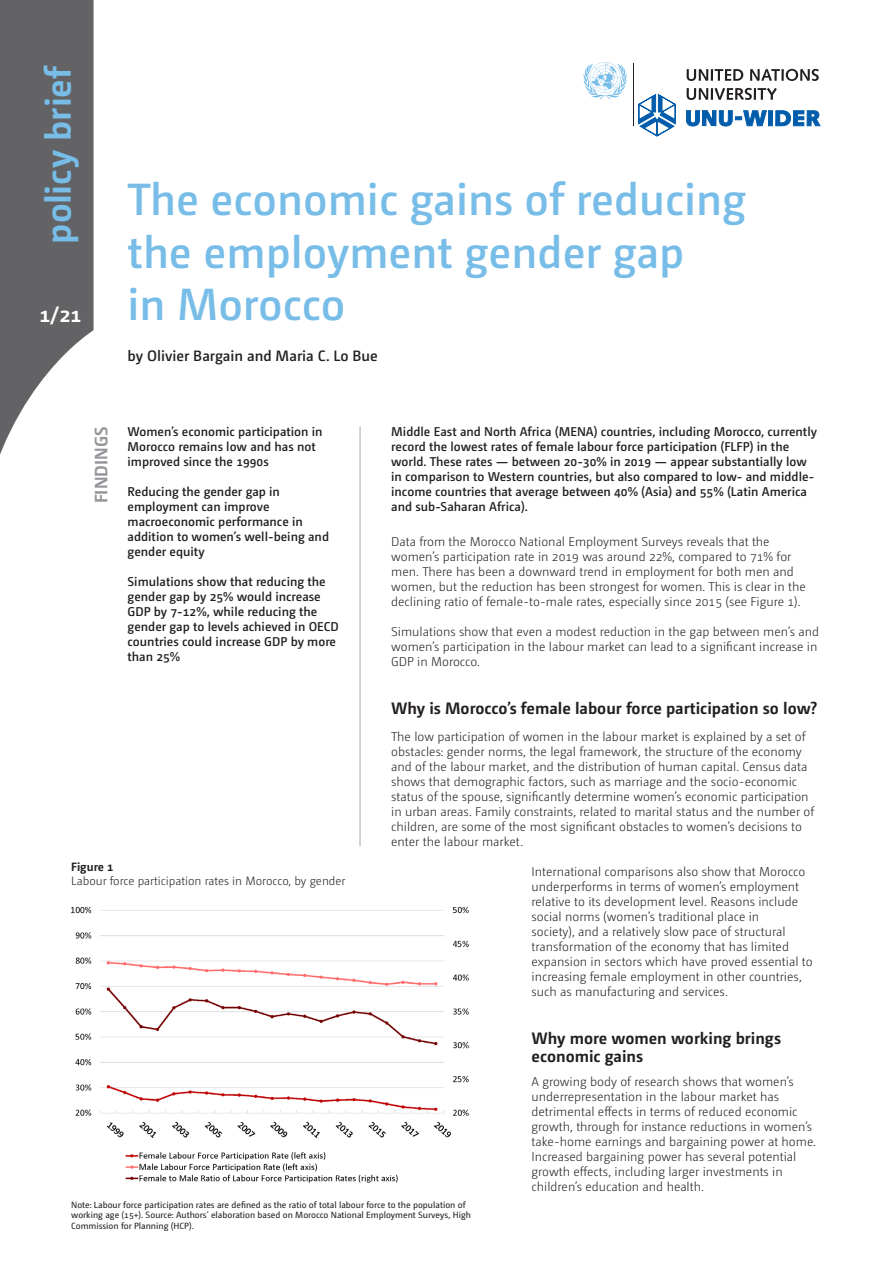
<style>
.page{position:relative;width:893px;height:1263px;background:#fff}
.page>*{position:absolute;margin:0;border:0;box-sizing:border-box;transform-origin:0 0}
.t1{font:600 45px/52.5px "Camingo Dos";color:#78bde8}
.t2{font:700 36px "Camingo Dos";color:#78bde8}
.t3{font:700 21px "Camingo Dos";color:#fff}
.KEY_FINDINGS{font:700 18px "Camingo Dos";color:#939598}
.Heading_1{font:700 16.5px/18px "Camingo Dos";color:#231f20}
.Author{font:600 15px "Camingo Dos";color:#231f20}
.Body{font:300 12.75px/15px "Camingo Dos";color:#231f20}
.INTRO{font:600 12.75px/15px "Camingo Dos";color:#231f20}
.Figure_title{font:300 12px "Camingo Dos";color:#231f20}
.Figure{font:700 12px "Camingo Dos";color:#231f20}
.small_text{font:9px/10.8px "Camingo Dos";color:#231f20}
</style>
<div class="page">
<hr style="left:360px;top:426px;width:1px;height:420px;background:#a8a9ad">
<hr style="left:633px;top:64px;width:1px;height:62px;background:#231f20">
<svg style="left:584px;top:62px;width:43px;height:37px"></svg>
<svg style="left:638px;top:93px;width:38px;height:43px"></svg>
<svg style="left:686px;top:68px;width:135px;height:59px"></svg>
<svg style="left:0;top:0;width:94px;height:454px;fill:#636366"></svg>
<img style="left:71px;top:906px;width:398px;height:277px">
<p class="t2" style="left:36px;top:244px;width:179px;rotate:-90deg">policy brief</p>
<p class="t3" style="left:39px;top:302px;width:44px">1/21</p>
<p class="t1" style="left:128px;top:173px;width:620px">The economic gains of reducing the employment gender gap<br>in Morocco</p>
<p class="Author" style="left:128px;top:347px;width:252px">by Olivier Bargain and Maria C. Lo Bue</p>
<p class="KEY_FINDINGS" style="left:90px;top:503px;width:79px;rotate:-90deg">FINDINGS</p>
<p class="INTRO" style="left:128px;top:424px;width:197px">Women’s economic participation in<br>Morocco remains low and has not improved since the 1990s</p>
<p class="INTRO" style="left:128px;top:484px;width:203px">Reducing the gender gap in employment can improve macroeconomic performance in addition to women’s well-being and gender equity</p>
<p class="INTRO" style="left:128px;top:574px;width:213px">Simulations show that reducing the gender gap by 25% would increase<br>GDP by 7-12%, while reducing the gender gap to levels achieved in OECD countries could increase GDP by more than 25%</p>
<p class="INTRO" style="left:391px;top:424px;width:427px">Middle East and North Africa (MENA) countries, including Morocco, currently record the lowest rates of female labour force participation (FLFP) in the world. These rates — between 20-30% in 2019 — appear substantially low in comparison to Western countries, but also compared to low- and middle&shy;income countries that average between 40% (Asia) and 55% (Latin America and sub-Saharan Africa).</p>
<p class="Body" style="left:391px;top:534px;width:416px">Data from the Morocco National Employment Surveys reveals that the women’s participation rate in 2019 was around 22%, compared to 71% for men. There has been a downward trend in employment for both men and women, but the reduction has been strongest for women. This is clear in the declining ratio of female-to-male rates, especially since 2015 (see Figure 1).</p>
<p class="Body" style="left:391px;top:624px;width:429px">Simulations show that even a modest reduction in the gap between men’s and women’s participation in the labour market can lead to a significant increase in<br>GDP in Morocco.</p>
<p class="Heading_1" style="left:391px;top:699px;width:428px">Why is Morocco’s female labour force participation so low?</p>
<p class="Body" style="left:391px;top:729px;width:425px">The low participation of women in the labour market is explained by a set of obstacles: gender norms, the legal framework, the structure of the economy and of the labour market, and the distribution of human capital. Census data shows that demographic factors, such as marriage and the socio-economic status of the spouse, significantly determine women’s economic participation in urban areas. Family constraints, related to marital status and the number of children, are some of the most significant obstacles to women’s decisions to enter the labour market.</p>
<p class="Figure" style="left:71px;top:859px;width:44px">Figure 1</p>
<p class="Figure_title" style="left:71px;top:874px;width:276px">Labour force participation rates in Morocco, by gender</p>
<p class="small_text" style="left:71px;top:1199px;width:401px">Note: Labour force participation rates are defined as the ratio of total labour force to the population of working age (15+). Source: Authors’ elaboration based on Morocco National Employment Surveys, High<br>Commission for Planning (HCP).</p>
<p class="Body" style="left:531px;top:864px;width:283px">International comparisons also show that Morocco underperforms in terms of women’s employment relative to its development level. Reasons include social norms (women’s traditional place in<br>society), and a relatively slow pace of structural transformation of the economy that has limited expansion in sectors which have proved essential to increasing female employment in other countries, such as manufacturing and services.</p>
<p class="Heading_1" style="left:531px;top:1029px;width:251px">Why more women working brings economic gains</p>
<p class="Body" style="left:531px;top:1074px;width:286px">A growing body of research shows that women’s underrepresentation in the labour market has detrimental effects in terms of reduced economic growth, through for instance reductions in women’s take-home earnings and bargaining power at home.<br>Increased bargaining power has several potential growth effects, including larger investments in children’s education and health.</p>
</div>
